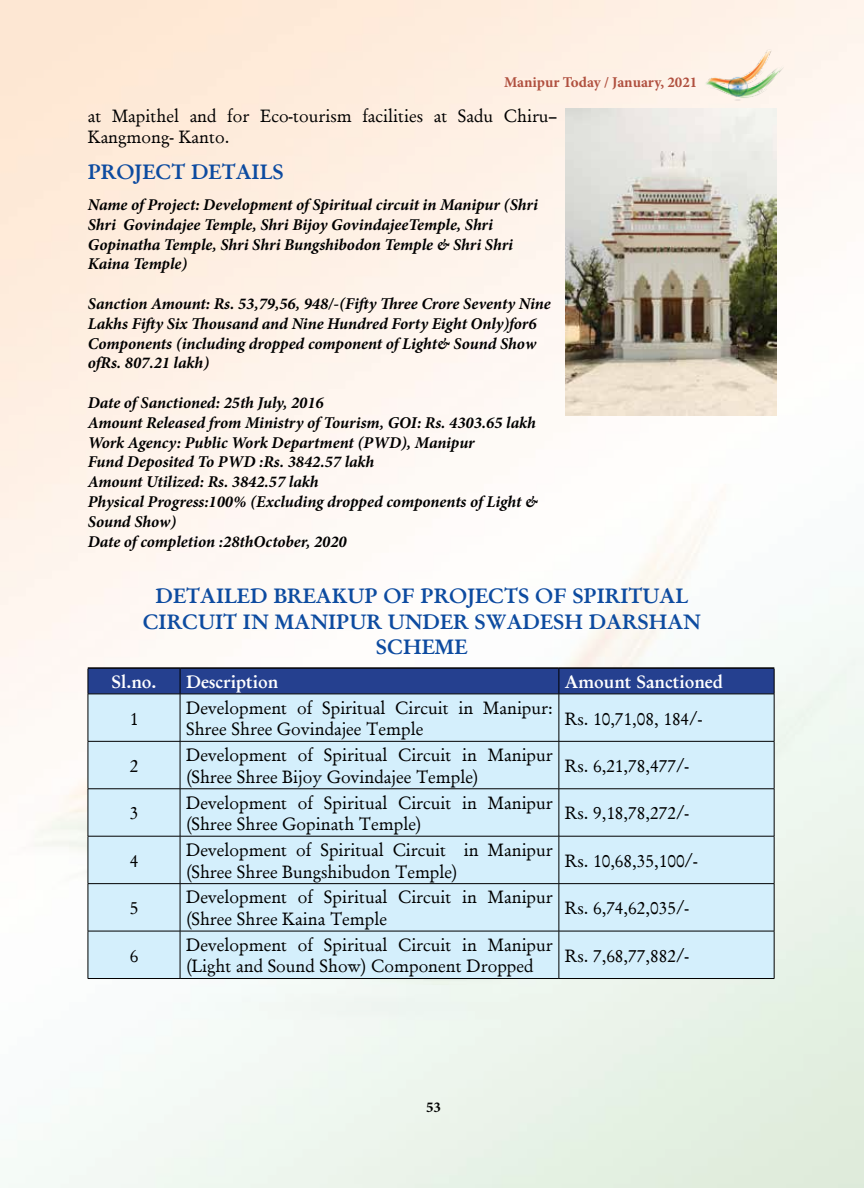
<style>
.page{position:relative;width:864px;height:1188px;background:#fff}
.page>*{position:absolute;margin:0;border:0;box-sizing:border-box;transform-origin:0 0}
.t1{font:700 21px/25.2px "Garamond";color:#0d4ba0;text-align:center}
.t2{font:18px/21.6px "Garamond";color:#000}
.t3{font:700 18px "Garamond";color:#fff}
.t4{font:italic 700 16.5px/19.8px "Minion Pro";letter-spacing:-.005em;color:#000}
.t5{font:700 15px "Minion Pro";letter-spacing:-.005em;color:#b0503f}
.t6{font:700 15px "Minion Pro";color:#000}
</style>
<div class="page">
<img style="left:0;top:0;width:864px;height:1188px">
<img style="left:691px;top:35px;width:109px;height:73px">
<img style="left:566px;top:108px;width:210px;height:308px">
<div style="left:89px;top:695px;width:685px;height:283px;background:#d4effc"></div>
<hr style="left:88px;top:667px;width:92px;height:2px;background:#000">
<hr style="left:180px;top:667px;width:379px;height:2px;background:#000">
<hr style="left:559px;top:667px;width:215px;height:2px;background:#000">
<svg style="left:88px;top:668px;width:687px;height:26px;background:#233c86"></svg>
<hr style="left:88px;top:694px;width:92px;height:1px;background:#000">
<hr style="left:88px;top:694px;width:1px;height:47px;background:#000">
<hr style="left:180px;top:694px;width:379px;height:1px;background:#000">
<hr style="left:180px;top:694px;width:1px;height:47px;background:#000">
<hr style="left:559px;top:694px;width:215px;height:1px;background:#000">
<hr style="left:559px;top:694px;width:1px;height:47px;background:#000">
<hr style="left:774px;top:694px;width:1px;height:47px;background:#000">
<hr style="left:88px;top:741px;width:92px;height:1px;background:#000">
<hr style="left:88px;top:742px;width:1px;height:47px;background:#000">
<hr style="left:180px;top:741px;width:379px;height:1px;background:#000">
<hr style="left:180px;top:742px;width:1px;height:47px;background:#000">
<hr style="left:559px;top:741px;width:215px;height:1px;background:#000">
<hr style="left:559px;top:742px;width:1px;height:47px;background:#000">
<hr style="left:774px;top:742px;width:1px;height:47px;background:#000">
<hr style="left:88px;top:789px;width:92px;height:1px;background:#000">
<hr style="left:88px;top:789px;width:1px;height:47px;background:#000">
<hr style="left:180px;top:789px;width:379px;height:1px;background:#000">
<hr style="left:180px;top:789px;width:1px;height:47px;background:#000">
<hr style="left:559px;top:789px;width:215px;height:1px;background:#000">
<hr style="left:559px;top:789px;width:1px;height:47px;background:#000">
<hr style="left:774px;top:789px;width:1px;height:47px;background:#000">
<hr style="left:88px;top:836px;width:92px;height:1px;background:#000">
<hr style="left:88px;top:836px;width:1px;height:47px;background:#000">
<hr style="left:180px;top:836px;width:379px;height:1px;background:#000">
<hr style="left:180px;top:836px;width:1px;height:47px;background:#000">
<hr style="left:559px;top:836px;width:215px;height:1px;background:#000">
<hr style="left:559px;top:836px;width:1px;height:47px;background:#000">
<hr style="left:774px;top:836px;width:1px;height:47px;background:#000">
<hr style="left:88px;top:883px;width:92px;height:1px;background:#000">
<hr style="left:88px;top:884px;width:1px;height:47px;background:#000">
<hr style="left:180px;top:883px;width:379px;height:1px;background:#000">
<hr style="left:180px;top:884px;width:1px;height:47px;background:#000">
<hr style="left:559px;top:883px;width:215px;height:1px;background:#000">
<hr style="left:559px;top:884px;width:1px;height:47px;background:#000">
<hr style="left:774px;top:884px;width:1px;height:47px;background:#000">
<hr style="left:88px;top:931px;width:92px;height:1px;background:#000">
<hr style="left:88px;top:931px;width:1px;height:47px;background:#000">
<hr style="left:180px;top:931px;width:379px;height:1px;background:#000">
<hr style="left:180px;top:931px;width:1px;height:47px;background:#000">
<hr style="left:559px;top:931px;width:215px;height:1px;background:#000">
<hr style="left:559px;top:931px;width:1px;height:47px;background:#000">
<hr style="left:774px;top:931px;width:1px;height:47px;background:#000">
<hr style="left:88px;top:978px;width:92px;height:1px;background:#000">
<hr style="left:180px;top:978px;width:379px;height:1px;background:#000">
<hr style="left:559px;top:978px;width:215px;height:1px;background:#000">
<p class="t5" style="left:504px;top:71px;width:195px">Manipur Today / January, 2021</p>
<p class="t2" style="left:88px;top:105px;width:471px">at Mapithel and for Eco-tourism facilities at Sadu Chiru–<br>Kangmong- Kanto.</p>
<p class="t1" style="left:88px;top:160px;width:185px">PROJECT DETAILS</p>
<p class="t4" style="left:88px;top:195px;width:452px">Name of Project: Development of Spiritual circuit in Manipur (Shri Shri Govindajee Temple, Shri Bijoy GovindajeeTemple, Shri Gopinatha Temple, Shri Shri Bungshibodon Temple &amp; Shri Shri Kaina Temple)</p>
<p class="t4" style="left:88px;top:294px;width:465px">Sanction Amount: Rs. 53,79,56, 948/-(Fifty Three Crore Seventy Nine Lakhs Fifty Six Thousand and Nine Hundred Forty Eight Only)for6<br>Components (including dropped component of Light&amp; Sound Show ofRs. 807.21 lakh)</p>
<p class="t4" style="left:88px;top:393px;width:451px">Date of Sanctioned: 25th July, 2016<br>Amount Released from Ministry of Tourism, GOI: Rs. 4303.65 lakh Work Agency: Public Work Department (PWD), Manipur<br>Fund Deposited To PWD :Rs. 3842.57 lakh<br>Amount Utilized: Rs. 3842.57 lakh<br>Physical Progress:100% (Excluding dropped components of Light &amp; Sound Show)<br>Date of completion :28thOctober, 2020</p>
<p class="t1" style="left:143px;top:584px;width:560px">DETAILED BREAKUP OF PROJECTS OF SPIRITUAL<br>CIRCUIT IN MANIPUR UNDER SWADESH DARSHAN<br>SCHEME</p>
<p class="t3" style="left:111px;top:670px;width:47px">Sl.no.</p>
<p class="t3" style="left:186px;top:670px;width:94px">Description</p>
<p class="t3" style="left:565px;top:670px;width:159px">Amount Sanctioned</p>
<p class="t2" style="left:130px;top:707px;width:10px">1</p>
<p class="t2" style="left:186px;top:697px;width:368px">Development of Spiritual Circuit in Manipur:<br>Shree Shree Govindajee Temple</p>
<p class="t2" style="left:565px;top:707px;width:139px">Rs. 10,71,08, 184/-</p>
<p class="t2" style="left:130px;top:755px;width:10px">2</p>
<p class="t2" style="left:130px;top:802px;width:10px">3</p>
<p class="t2" style="left:130px;top:850px;width:10px">4</p>
<p class="t2" style="left:130px;top:897px;width:10px">5</p>
<p class="t2" style="left:130px;top:945px;width:10px">6</p>
<p class="t2" style="left:186px;top:744px;width:368px">Development of Spiritual Circuit in Manipur (Shree Shree Bijoy Govindajee Temple)</p>
<p class="t2" style="left:565px;top:755px;width:126px">Rs. 6,21,78,477/-</p>
<p class="t2" style="left:186px;top:792px;width:368px">Development of Spiritual Circuit in Manipur (Shree Shree Gopinath Temple)</p>
<p class="t2" style="left:565px;top:802px;width:126px">Rs. 9,18,78,272/-</p>
<p class="t2" style="left:186px;top:839px;width:368px">Development of Spiritual Circuit in Manipur (Shree Shree Bungshibudon Temple)</p>
<p class="t2" style="left:565px;top:850px;width:135px">Rs. 10,68,35,100/-</p>
<p class="t2" style="left:186px;top:886px;width:368px">Development of Spiritual Circuit in Manipur (Shree Shree Kaina Temple</p>
<p class="t2" style="left:565px;top:897px;width:126px">Rs. 6,74,62,035/-</p>
<p class="t2" style="left:186px;top:934px;width:368px">Development of Spiritual Circuit in Manipur (Light and Sound Show) Component Dropped</p>
<p class="t2" style="left:565px;top:945px;width:126px">Rs. 7,68,77,882/-</p>
<p class="t6" style="left:426px;top:1097px;width:16px">53</p>
</div>
